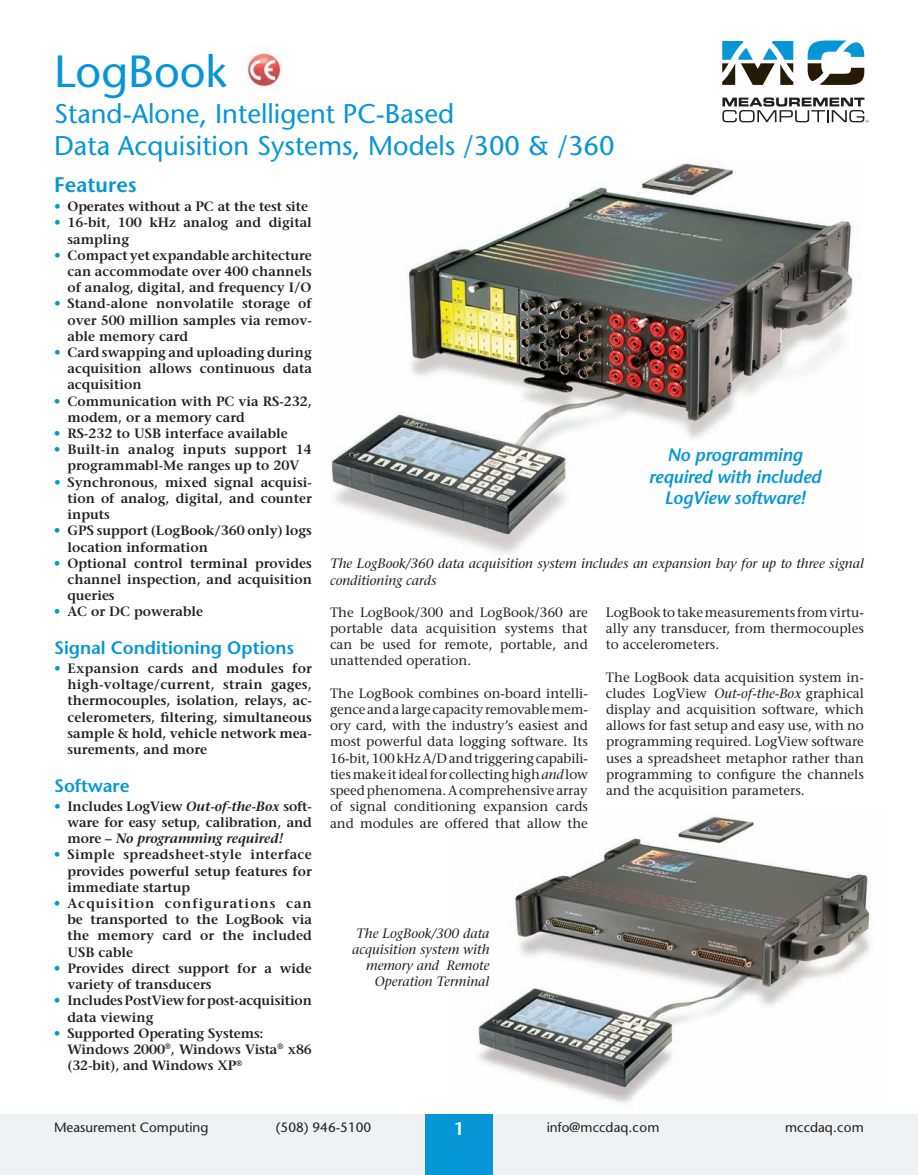
<style>
.page{position:relative;width:918px;height:1175px;background:#fff}
.page>*{position:absolute;margin:0;border:0;box-sizing:border-box;transform-origin:0 0}
.t1{font:45px "Stone Sans";color:#0696d7}
.t2{font:27px/32.4px "Stone Sans";color:#0696d7}
.t3{font:600 21px "Stone Sans";color:#0696d7}
.t4{font:italic 600 18px/21.6px "Stone Sans";letter-spacing:-.01em;color:#0696d7;text-align:center}
.t5{font:600 18px "Stone Sans";color:#0696d7}
.t6{font:600 18px "Stone Sans";color:#fff}
.t7{font:600 13.5px/16.2px "Stone Serif";color:#231f20;text-align:justify}
.t8{font:13.5px/16.2px "Stone Serif";color:#231f20;text-align:justify}
.t9{font:italic 13.5px/16.2px "Stone Serif";color:#231f20;text-align:right}
.t10{font:13.5px "Stone Sans";color:#231f20}
.s1{color:#0696d7}
.s2{font-style:italic}
</style>
<div class="page">
<div style="left:0;top:1114px;width:918px;height:60px;background:#f0f1f2"></div>
<div style="left:425px;top:1114px;width:68px;height:60px;background:#0696d7"></div>
<svg style="left:722px;top:97px;width:147px;height:25px"></svg>
<svg style="left:722px;top:41px;width:71px;height:44px"></svg>
<svg style="left:808px;top:40px;width:56px;height:45px"></svg>
<img style="left:247px;top:45px;width:35px;height:43px">
<img style="left:331px;top:163px;width:522px;height:391px">
<img style="left:478px;top:815px;width:392px;height:288px">
<h1 class="t1" style="left:54px;top:43px;width:175px">LogBook</h1>
<h2 class="t2" style="left:54px;top:97px;width:562px">Stand-Alone, Intelligent PC-Based<br>Data Acquisition Systems, Models /300 &amp; /360</h2>
<h3 class="t3" style="left:54px;top:172px;width:84px">Features</h3>
<p class="t7" style="left:54px;top:198px;width:255px"><span class="s1">•</span> Operates without a PC at the test site</p>
<p class="t7" style="left:68px;top:214px;width:246px;text-indent:-14px"><span class="s1">•</span> 16-bit, 100 kHz analog and digital sampling</p>
<p class="t7" style="left:67px;top:247px;width:246px;text-indent:-13px"><span class="s1">•</span> Compact yet expandable architecture can accommodate over 400 channels of analog, digital, and frequency I/O</p>
<p class="t7" style="left:68px;top:295px;width:246px;text-indent:-14px"><span class="s1">•</span> Stand-alone nonvolatile storage of over 500 million samples via remov&shy;able memory card</p>
<p class="t7" style="left:67px;top:344px;width:246px;text-indent:-13px"><span class="s1">•</span> Card swapping and uploading during acquisition allows continuous data acquisition</p>
<p class="t7" style="left:67px;top:393px;width:246px;text-indent:-13px"><span class="s1">•</span> Communication with PC via RS-232, modem, or a memory card</p>
<p class="t7" style="left:54px;top:425px;width:235px"><span class="s1">•</span> RS-232 to USB interface available</p>
<p class="t7" style="left:54px;top:441px;width:259px;text-align:center"><span class="s1">•</span> Built-in analog inputs support 14 programmabl-Me ranges up to 20V</p>
<p class="t7" style="left:67px;top:474px;width:246px;text-indent:-13px"><span class="s1">•</span> Synchronous, mixed signal acquisi&shy;tion of analog, digital, and counter inputs</p>
<p class="t7" style="left:67px;top:522px;width:246px;text-indent:-14px"><span class="s1">•</span> GPS support (LogBook/360 only) logs location information</p>
<p class="t7" style="left:67px;top:555px;width:246px;text-indent:-13px"><span class="s1">•</span> Optional control terminal provides channel inspection, and acquisition queries</p>
<p class="t7" style="left:54px;top:603px;width:151px"><span class="s1">•</span> AC or DC powerable</p>
<h3 class="t5" style="left:54px;top:636px;width:242px">Signal Conditioning Options</h3>
<p class="t7" style="left:67px;top:660px;width:246px;text-indent:-13px"><span class="s1">•</span> Expansion cards and modules for high-voltage/current, strain gages, thermocouples, isolation, relays, ac&shy;celerometers, filtering, simultaneous sample &amp; hold, vehicle network mea&shy;surements, and more</p>
<h3 class="t5" style="left:54px;top:774px;width:77px">Software</h3>
<p class="t7" style="left:67px;top:798px;width:246px;text-indent:-13px"><span class="s1">•</span> Includes LogView <span class="s2">Out-of-the-Box</span> soft&shy;ware for easy setup, calibration, and more – <span class="s2">No programming required!</span></p>
<p class="t7" style="left:67px;top:846px;width:246px;text-indent:-14px"><span class="s1">•</span> Simple spreadsheet-style interface provides powerful setup features for immediate startup</p>
<p class="t7" style="left:67px;top:895px;width:246px;text-indent:-13px"><span class="s1">•</span> Acquisition configurations can be transported to the LogBook via the memory card or the included USB cable</p>
<p class="t7" style="left:67px;top:960px;width:246px;text-indent:-14px"><span class="s1">•</span> Provides direct support for a wide variety of transducers</p>
<p class="t7" style="left:67px;top:992px;width:246px;text-indent:-13px"><span class="s1">•</span> IncludesPostViewforpost-acquisition data viewing</p>
<p class="t7" style="left:67px;top:1024px;width:246px;text-align:left;text-indent:-14px"><span class="s1">•</span> Supported Operating Systems:<br>Windows 2000<sup>®</sup>, Windows Vista<sup>®</sup> x86 (32-bit), and Windows XP<sup>®</sup></p>
<h3 class="t4" style="left:649px;top:444px;width:174px">No programming required with included<br>LogView software!</h3>
<p class="t9" style="left:330px;top:555px;width:536px;text-align:left">The LogBook/360 data acquisition system includes an expansion bay for up to three signal conditioning cards</p>
<p class="t8" style="left:606px;top:604px;width:259px">LogBook to take measurements from virtu&shy;ally any transducer, from thermocouples to accelerometers.</p>
<p class="t8" style="left:606px;top:668px;width:260px">The LogBook data acquisition system in&shy;cludes LogView <span class="s2">Out-of-the-Box</span> graphical display and acquisition software, which allows for fast setup and easy use, with no programming required. LogView software uses a spreadsheet metaphor rather than programming to configure the channels and the acquisition parameters.</p>
<p class="t8" style="left:330px;top:604px;width:260px">The LogBook/300 and LogBook/360 are portable data acquisition systems that can be used for remote, portable, and unattended operation.</p>
<p class="t8" style="left:330px;top:685px;width:260px">The LogBook combines on-board intelli&shy;gence and a large capacity removable mem&shy;ory card, with the industry’s easiest and most powerful data logging software. Its 16-bit, 100 kHz A/D and triggering capabili&shy;ties make it ideal for collecting high <span class="s2">and</span> low speed phenomena. A comprehensive array of signal conditioning expansion cards and modules are offered that allow the</p>
<p class="t9" style="left:352px;top:925px;width:139px">The LogBook/300 data acquisition system with memory and Remote<br>Operation Terminal</p>
<p class="t10" style="left:54px;top:1118px;width:156px">Measurement Computing</p>
<p class="t10" style="left:276px;top:1118px;width:97px">(508) 946-5100</p>
<h3 class="t6" style="left:454px;top:1117px;width:12px">1</h3>
<p class="t10" style="left:547px;top:1118px;width:114px">info@mccdaq.com</p>
<p class="t10" style="left:785px;top:1118px;width:80px">mccdaq.com</p>
</div>
